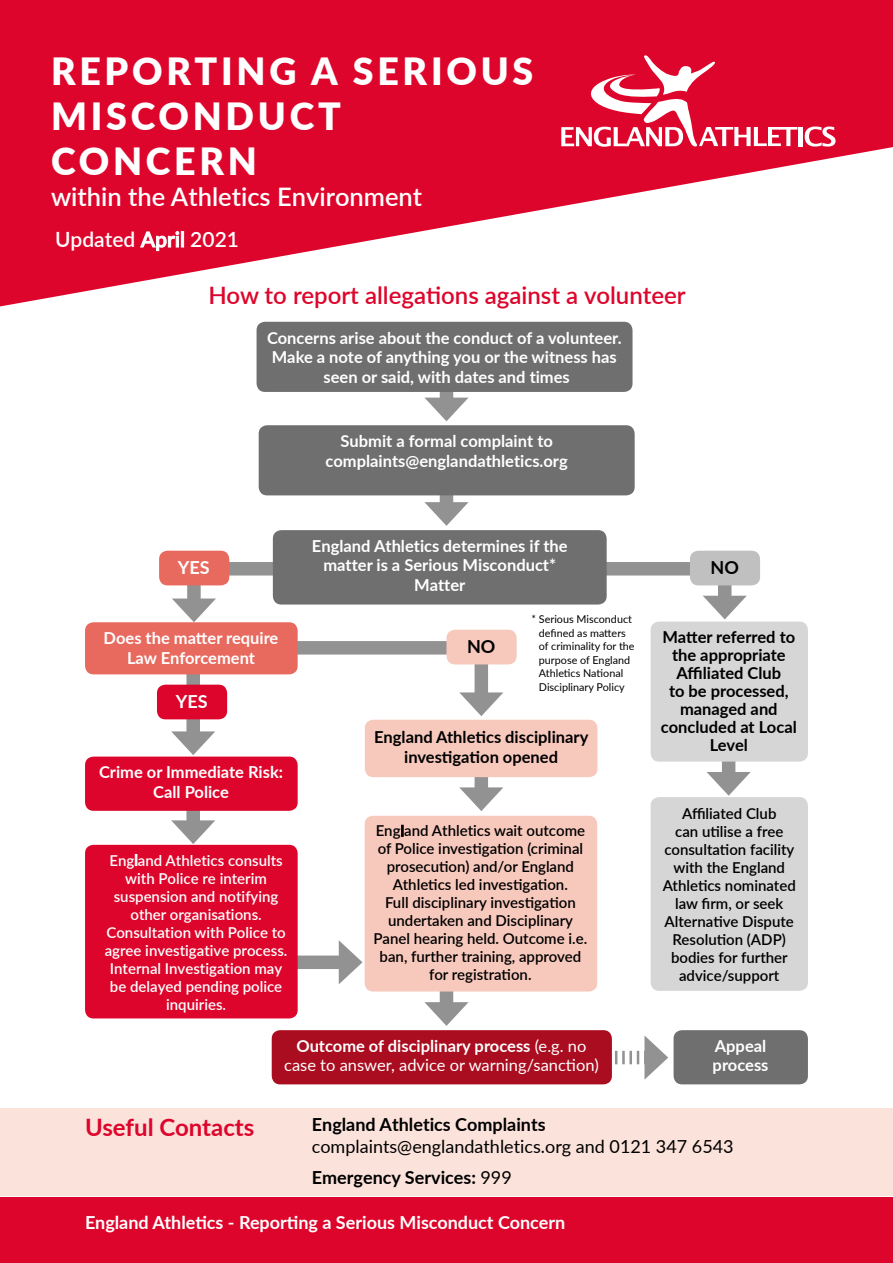
<style>
.page{position:relative;width:893px;height:1263px;background:#fff}
.page>*{position:absolute;margin:0;border:0;box-sizing:border-box;transform-origin:0 0}
.t1{font:900 37.5px/45px "Lato";letter-spacing:.1em;color:#fff}
.t2{font:600 25.5px "Lato";color:#fff}
.main-text{font:600 24px "Lato";color:#dd052b}
.red_subhead{font:700 24px "Lato";color:#dd052b}
.t3{font:600 21px "Lato";color:#fff}
.main-text-2{font:18px/22.5px "Lato";color:#000}
.main-text-3{font:700 18px "Lato";color:#fff}
.main-text-4{font:700 18px "Lato";color:#000}
.main-text-5{font:700 16.5px/19.5px "Lato";color:#fff;text-align:center}
.main-text-6{font:700 16.5px/18px "Lato";color:#000;text-align:center}
.main-text-7{font:16.5px/19.5px "Lato";color:#fff;text-align:center}
.main-text-8{font:600 15px/18px "Lato";color:#000;text-align:center}
.main-text-9{font:600 15px/18px "Lato";color:#fff;text-align:center}
.main-text-10{font:10.8px/13.5px "Lato";color:#000}
.s1{font-weight:700}
.s2{font-weight:400}
</style>
<div class="page">
<div style="left:0;top:1197px;width:893px;height:66px;background:#dd052b"></div>
<svg style="left:268px;top:641px;width:235px;height:75px"></svg>
<div style="left:446px;top:630px;width:71px;height:34px;background:#f7c8bc;border-radius:9px"></div>
<div style="left:0;top:1108px;width:893px;height:88px;background:#fbe2db"></div>
<svg style="left:611px;top:1035px;width:57px;height:44px"></svg>
<div style="left:440px;top:346px;width:13px;height:61px;background:#929292"></div>
<svg style="left:425px;top:398px;width:43px;height:23px"></svg>
<div style="left:440px;top:451px;width:13px;height:60px;background:#929292"></div>
<svg style="left:424px;top:502px;width:45px;height:24px"></svg>
<div style="left:186px;top:640px;width:14px;height:101px;background:#929292"></div>
<svg style="left:171px;top:731px;width:44px;height:24px"></svg>
<div style="left:186px;top:778px;width:14px;height:52px;background:#929292"></div>
<svg style="left:171px;top:820px;width:44px;height:24px"></svg>
<div style="left:297px;top:955px;width:51px;height:14px;background:#929292"></div>
<svg style="left:339px;top:940px;width:23px;height:44px"></svg>
<div style="left:440px;top:960px;width:13px;height:51px;background:#929292"></div>
<svg style="left:424px;top:1002px;width:45px;height:24px"></svg>
<div style="left:475px;top:745px;width:13px;height:52px;background:#929292"></div>
<svg style="left:459px;top:787px;width:44px;height:24px"></svg>
<div style="left:722px;top:722px;width:13px;height:59px;background:#929292"></div>
<svg style="left:707px;top:772px;width:44px;height:24px"></svg>
<svg style="left:572px;top:555px;width:175px;height:64px"></svg>
<svg style="left:172px;top:555px;width:144px;height:67px"></svg>
<svg style="left:0;top:0;width:893px;height:306px;fill:#dd052b"></svg>
<hr style="left:799px;top:127px;width:4px;height:19px;background:#fff">
<svg style="left:805px;top:127px;width:31px;height:20px"></svg>
<svg style="left:561px;top:55px;width:236px;height:92px"></svg>
<div style="left:257px;top:322px;width:375px;height:70px;background:#706f6f;border-radius:9px"></div>
<div style="left:259px;top:425px;width:376px;height:70px;background:#706f6f;border-radius:9px"></div>
<div style="left:273px;top:530px;width:334px;height:74px;background:#706f6f;border-radius:9px"></div>
<div style="left:85px;top:622px;width:213px;height:52px;background:#e8695e;border-radius:9px"></div>
<div style="left:85px;top:756px;width:213px;height:55px;background:#dd052b;border-radius:9px"></div>
<div style="left:365px;top:720px;width:232px;height:57px;background:#f7c8bc;border-radius:9px"></div>
<div style="left:272px;top:1030px;width:340px;height:54px;background:#aa0d1f;border-radius:9px"></div>
<div style="left:674px;top:1030px;width:134px;height:54px;background:#706f6f;border-radius:9px"></div>
<div style="left:651px;top:621px;width:157px;height:141px;background:#d6d6d6;border-radius:9px"></div>
<div style="left:651px;top:797px;width:157px;height:194px;background:#d6d6d6;border-radius:9px"></div>
<div style="left:85px;top:845px;width:213px;height:173px;background:#dd052b;border-radius:9px"></div>
<div style="left:365px;top:816px;width:232px;height:175px;background:#f7c8bc;border-radius:9px"></div>
<div style="left:690px;top:551px;width:70px;height:34px;background:#c1c0c0;border-radius:9px"></div>
<div style="left:159px;top:551px;width:70px;height:34px;background:#e8695e;border-radius:9px"></div>
<div style="left:157px;top:685px;width:70px;height:34px;background:#dd052b;border-radius:9px"></div>
<h1 class="t1" style="left:51px;top:48px;width:484px">REPORTING A SERIOUS<br>MISCONDUCT<br>CONCERN</h1>
<h2 class="t2" style="left:51px;top:178px;width:373px">within the Athletics Environment</h2>
<h3 class="t3" style="left:55px;top:224px;width:185px">Updated April 2021</h3>
<p class="main-text" style="left:208px;top:278px;width:479px">How to report allegations against a volunteer</p>
<p class="main-text-5" style="left:267px;top:327px;width:356px">Concerns arise about the conduct of a volunteer.<br>Make a note of anything you or the witness has seen or said, with dates and times</p>
<p class="main-text-5" style="left:326px;top:431px;width:244px">Submit a formal complaint to complaints@englandathletics.org</p>
<p class="main-text-5" style="left:312px;top:535px;width:257px">England Athletics determines if the matter is a Serious Misconduct*<br>Matter</p>
<p class="main-text-3" style="left:178px;top:554px;width:33px">YES</p>
<p class="main-text-4" style="left:710px;top:554px;width:30px">NO</p>
<p class="main-text-5" style="left:104px;top:628px;width:176px">Does the matter require<br>Law Enforcement</p>
<p class="main-text-3" style="left:176px;top:688px;width:33px">YES</p>
<p class="main-text-5" style="left:99px;top:762px;width:186px">Crime or Immediate Risk:<br>Call Police</p>
<p class="main-text-9" style="left:105px;top:850px;width:184px">England Athletics consults with Police re interim suspension and notifying other organisations.<br>Consultation with Police to agree investigative process.<br>Internal Investigation may be delayed pending police inquiries.</p>
<p class="main-text-4" style="left:467px;top:633px;width:30px">NO</p>
<p class="main-text-10" style="left:539px;top:612px;width:97px;text-indent:-7px">* Serious Misconduct defined as matters of criminality for the purpose of England<br>Athletics National<br>Disciplinary Policy</p>
<p class="main-text-6" style="left:374px;top:726px;width:216px;line-height:19.5px">England Athletics disciplinary investigation opened</p>
<p class="main-text-8" style="left:374px;top:821px;width:215px">England Athletics wait outcome of Police investigation (criminal prosecution) and/or England<br>Athletics led investigation.<br>Full disciplinary investigation undertaken and Disciplinary<br>Panel hearing held. Outcome i.e. ban, further training, approved for registration.</p>
<p class="main-text-6" style="left:661px;top:628px;width:137px">Matter referred to the appropriate<br>Affiliated Club<br>to be processed, managed and concluded at Local<br>Level</p>
<p class="main-text-8" style="left:663px;top:804px;width:135px">Affiliated Club<br>can utilise a free consultation facility with the England<br>Athletics nominated law firm, or seek<br>Alternative Dispute<br>Resolution (ADP) bodies for further advice/support</p>
<p class="red_subhead" style="left:85px;top:1109px;width:171px">Useful Contacts</p>
<p class="main-text-7" style="left:284px;top:1035px;width:316px"><span class="s1">Outcome of disciplinary process</span> (e.g. no case to answer, advice or warning/sanction)</p>
<p class="main-text-5" style="left:713px;top:1035px;width:57px;text-align:left">Appeal process</p>
<p class="main-text-2" style="left:312px;top:1112px;width:423px"><span class="s1">England Athletics Complaints </span>complaints@englandathletics.org and 0121 347 6543</p>
<p class="main-text-4" style="left:312px;top:1164px;width:201px">Emergency Services: <span class="s2">999</span></p>
<p class="main-text-3" style="left:85px;top:1209px;width:482px">England Athletics - Reporting a Serious Misconduct Concern</p>
</div>
